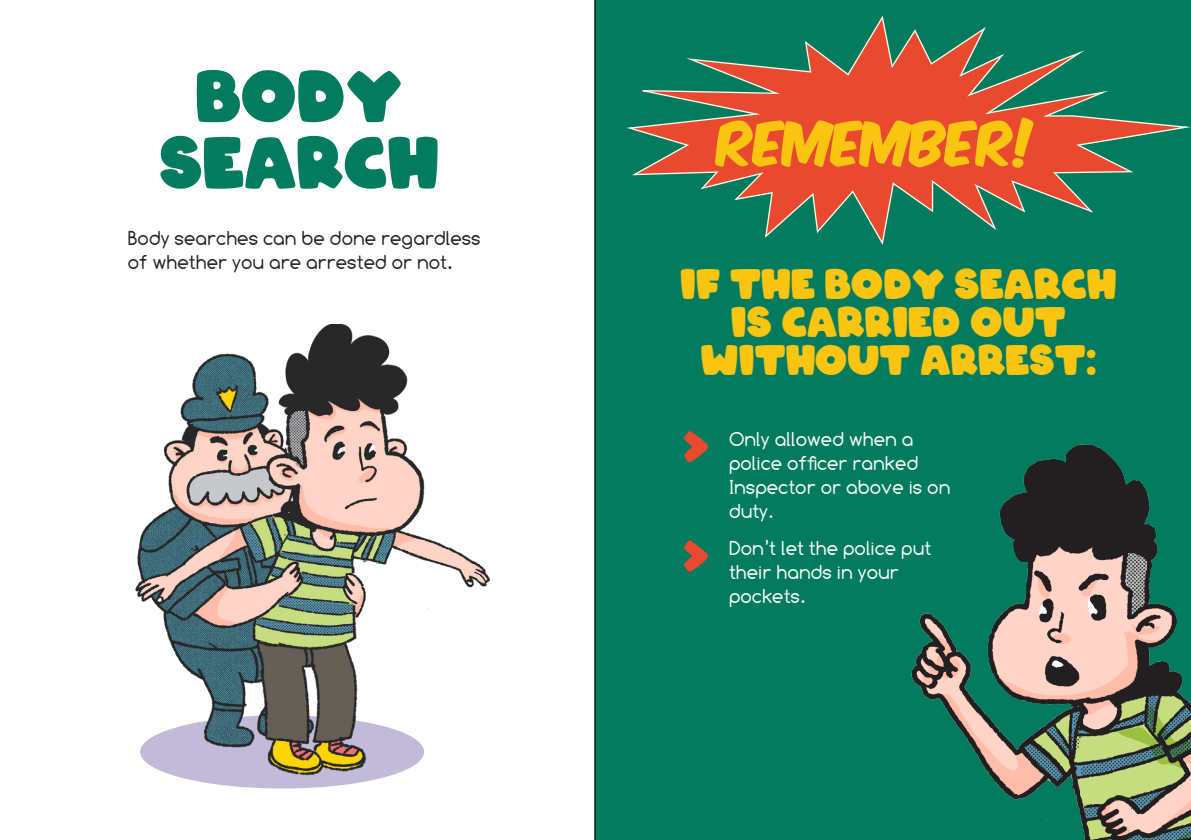
<style>
.page{position:relative;width:1191px;height:840px;background:#fff}
.page>*{position:absolute;margin:0;border:0;box-sizing:border-box;transform-origin:0 0}
.t1{font:69.2px "ARCO";color:#037b5f}
.t2{font:52px "Komika Axis";color:#f9c511}
.t3{font:40px/38px "ARCO";color:#f9c511;text-align:center}
.BODY_TEKS_3{font:20px/24px "Comfortaa";color:#fff}
.BODY_TEKS_3-2{font:20px/24px "Comfortaa";color:#231f20}
</style>
<div class="page">
<div style="left:594px;top:0;width:597px;height:839px;background:#037b5f"></div>
<img style="left:135px;top:324px;width:355px;height:464px">
<img style="left:911px;top:444px;width:280px;height:395px">
<hr style="left:595px;top:0;width:1px;height:839px;background:#231f20">
<svg style="left:626px;top:16px;width:565px;height:229px"></svg>
<svg style="left:684px;top:431px;width:24px;height:31px"></svg>
<svg style="left:684px;top:540px;width:24px;height:31px"></svg>
<p class="t1" style="left:197px;top:58px;width:208px">BODY</p>
<p class="t1" style="left:160px;top:124px;width:281px">SEARCH</p>
<p class="BODY_TEKS_3-2" style="left:128px;top:225px;width:354px">Body searches can be done regardless of whether you are arrested or not.</p>
<p class="t2" style="left:716px;top:117px;width:320px">REMEMBER!</p>
<p class="t3" style="left:680px;top:266px;width:438px">IF THE BODY SEARCH<br>IS CARRIED OUT<br>WITHOUT ARREST:</p>
<p class="BODY_TEKS_3" style="left:729px;top:426px;width:223px">Only allowed when a police officer ranked<br>Inspector or above is on duty.</p>
<p class="BODY_TEKS_3" style="left:729px;top:536px;width:204px">Don’t let the police put their hands in your pockets.</p>
</div>
